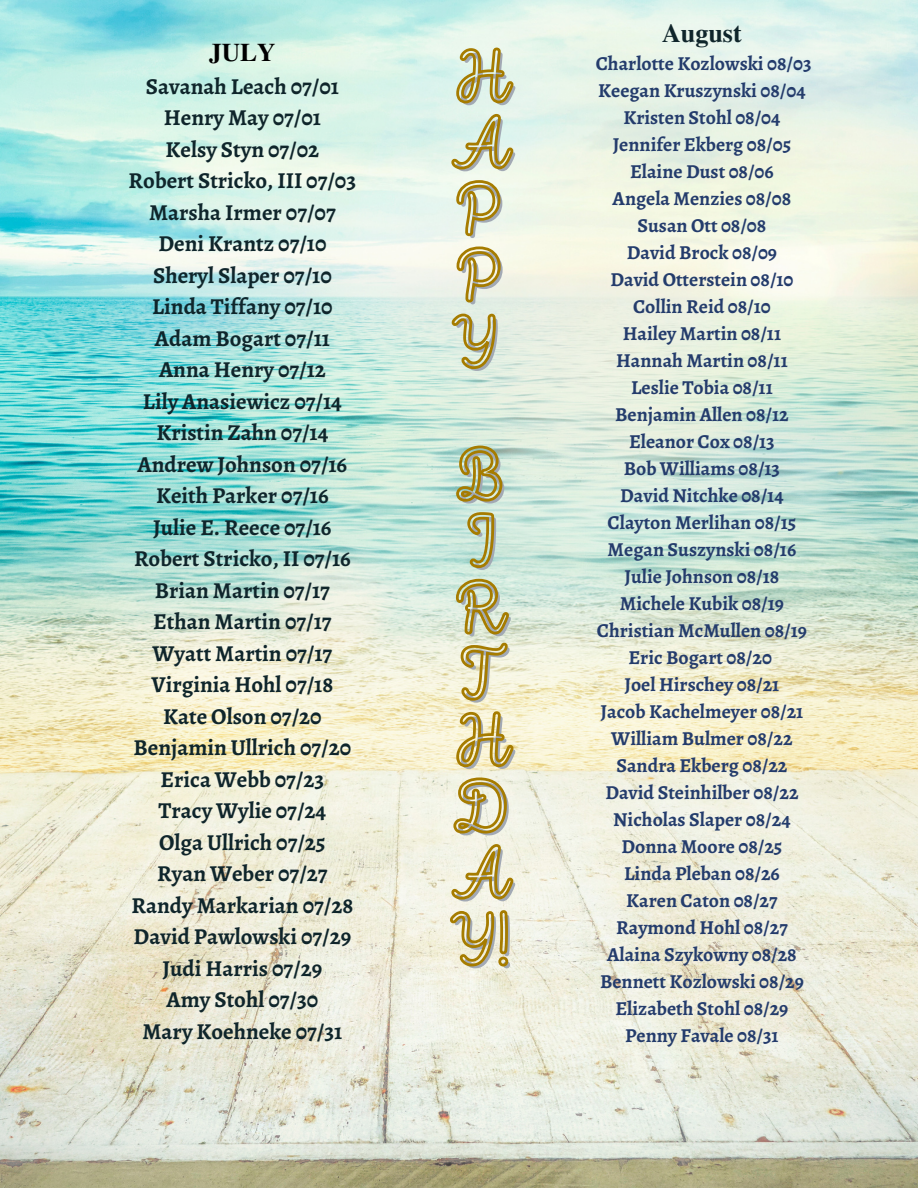
<style>
.page{position:relative;width:918px;height:1188px;background:#fff}
.page>*{position:absolute;margin:0;border:0;box-sizing:border-box;transform-origin:0 0}
.t1{font:74.25px/66.3px "Intro Script";color:#a2a9b4;text-align:justify}
.t2{font:700 26.1px "Te X Gyre Termes";color:#0f252b}
.t3{font:700 25.5px "Te X Gyre Termes";color:#000}
.t4{font:700 22.8px "Alegreya";color:#0f252b}
.t5{font:700 19.8px "Alegreya";color:#243c6c}
</style>
<div class="page">
<img style="left:0;top:0;width:918px;height:1188px">
<svg style="left:449px;top:46px;width:67px;height:324px"></svg>
<svg style="left:454px;top:444px;width:50px;height:59px"></svg>
<svg style="left:465px;top:511px;width:31px;height:58px"></svg>
<svg style="left:449px;top:577px;width:67px;height:392px"></svg>
<p class="t3" style="left:209px;top:32px;width:68px">JULY</p>
<p class="t4" style="left:146px;top:70px;width:195px">Savanah Leach 07/01</p>
<p class="t4" style="left:164px;top:102px;width:159px">Henry May 07/01</p>
<p class="t4" style="left:166px;top:133px;width:155px">Kelsy Styn 07/02</p>
<p class="t4" style="left:129px;top:165px;width:229px">Robert Stricko, III 07/03</p>
<p class="t4" style="left:149px;top:196px;width:188px">Marsha Irmer 07/07</p>
<p class="t4" style="left:158px;top:228px;width:170px">Deni Krantz 07/10</p>
<p class="t4" style="left:153px;top:259px;width:180px">Sheryl Slaper 07/10</p>
<p class="t4" style="left:152px;top:291px;width:182px">Linda Tiffany 07/10</p>
<p class="t4" style="left:155px;top:322px;width:177px">Adam Bogart 07/11</p>
<p class="t4" style="left:159px;top:354px;width:168px">Anna Henry 07/12</p>
<p class="t4" style="left:143px;top:385px;width:200px">Lily Anasiewicz 07/14</p>
<p class="t4" style="left:156px;top:417px;width:174px">Kristin Zahn 07/14</p>
<p class="t4" style="left:138px;top:448px;width:211px">Andrew Johnson 07/16</p>
<p class="t4" style="left:156px;top:480px;width:174px">Keith Parker 07/16</p>
<p class="t4" style="left:153px;top:511px;width:180px">Julie E. Reece 07/16</p>
<p class="t4" style="left:134px;top:543px;width:218px">Robert Stricko, II 07/16</p>
<p class="t4" style="left:155px;top:574px;width:177px">Brian Martin 07/17</p>
<p class="t4" style="left:153px;top:606px;width:180px">Ethan Martin 07/17</p>
<p class="t4" style="left:153px;top:637px;width:181px">Wyatt Martin 07/17</p>
<p class="t4" style="left:152px;top:669px;width:183px">Virginia Hohl 07/18</p>
<p class="t4" style="left:163px;top:700px;width:160px">Kate Olson 07/20</p>
<p class="t4" style="left:134px;top:732px;width:219px">Benjamin Ullrich 07/20</p>
<p class="t4" style="left:161px;top:763px;width:165px">Erica Webb 07/23</p>
<p class="t4" style="left:159px;top:795px;width:169px">Tracy Wylie 07/24</p>
<p class="t4" style="left:159px;top:826px;width:168px">Olga Ullrich 07/25</p>
<p class="t4" style="left:157px;top:858px;width:172px">Ryan Weber 07/27</p>
<p class="t4" style="left:131px;top:889px;width:223px">Randy Markarian 07/28</p>
<p class="t4" style="left:134px;top:921px;width:219px">David Pawlowski 07/29</p>
<p class="t4" style="left:163px;top:952px;width:161px">Judi Harris 07/29</p>
<p class="t4" style="left:167px;top:984px;width:153px">Amy Stohl 07/30</p>
<p class="t4" style="left:142px;top:1015px;width:201px">Mary Koehneke 07/31</p>
<p class="t1" style="left:454px;top:54px;width:57px">H A P P</p>
<p class="t1" style="left:449px;top:319px;width:50px">Y</p>
<p class="t1" style="left:448px;top:452px;width:68px;text-align:left">B<br>I<br>R<br>T<br>H<br>D<br>A<br>Y!</p>
<p class="t2" style="left:662px;top:13px;width:81px">August</p>
<p class="t5" style="left:596px;top:50px;width:217px">Charlotte Kozlowski 08/03</p>
<p class="t5" style="left:598px;top:77px;width:209px">Keegan Kruszynski 08/04</p>
<p class="t5" style="left:623px;top:104px;width:159px">Kristen Stohl 08/04</p>
<p class="t5" style="left:613px;top:131px;width:180px">Jennifer Ekberg 08/05</p>
<p class="t5" style="left:630px;top:158px;width:145px">Elaine Dust 08/06</p>
<p class="t5" style="left:613px;top:185px;width:180px">Angela Menzies 08/08</p>
<p class="t5" style="left:637px;top:212px;width:130px">Susan Ott 08/08</p>
<p class="t5" style="left:627px;top:239px;width:152px">David Brock 08/09</p>
<p class="t5" style="left:610px;top:266px;width:185px">David Otterstein 08/10</p>
<p class="t5" style="left:633px;top:293px;width:139px">Collin Reid 08/10</p>
<p class="t5" style="left:623px;top:320px;width:160px">Hailey Martin 08/11</p>
<p class="t5" style="left:616px;top:347px;width:173px">Hannah Martin 08/11</p>
<p class="t5" style="left:631px;top:374px;width:143px">Leslie Tobia 08/11</p>
<p class="t5" style="left:615px;top:401px;width:175px">Benjamin Allen 08/12</p>
<p class="t5" style="left:629px;top:428px;width:147px">Eleanor Cox 08/13</p>
<p class="t5" style="left:624px;top:455px;width:158px">Bob Williams 08/13</p>
<p class="t5" style="left:620px;top:482px;width:165px">David Nitchke 08/14</p>
<p class="t5" style="left:608px;top:509px;width:190px">Clayton Merlihan 08/15</p>
<p class="t5" style="left:608px;top:536px;width:190px">Megan Suszynski 08/16</p>
<p class="t5" style="left:625px;top:563px;width:156px">Julie Johnson 08/18</p>
<p class="t5" style="left:620px;top:590px;width:166px">Michele Kubik 08/19</p>
<p class="t5" style="left:597px;top:617px;width:212px">Christian McMullen 08/19</p>
<p class="t5" style="left:629px;top:644px;width:145px">Eric Bogart 08/20</p>
<p class="t5" style="left:625px;top:671px;width:156px">Joel Hirschey 08/21</p>
<p class="t5" style="left:601px;top:698px;width:204px">Jacob Kachelmeyer 08/21</p>
<p class="t5" style="left:611px;top:725px;width:183px">William Bulmer 08/22</p>
<p class="t5" style="left:616px;top:752px;width:173px">Sandra Ekberg 08/22</p>
<p class="t5" style="left:605px;top:779px;width:195px">David Steinhilber 08/22</p>
<p class="t5" style="left:613px;top:806px;width:179px">Nicholas Slaper 08/24</p>
<p class="t5" style="left:622px;top:833px;width:162px">Donna Moore 08/25</p>
<p class="t5" style="left:624px;top:860px;width:157px">Linda Pleban 08/26</p>
<p class="t5" style="left:626px;top:887px;width:153px">Karen Caton 08/27</p>
<p class="t5" style="left:616px;top:914px;width:173px">Raymond Hohl 08/27</p>
<p class="t5" style="left:607px;top:941px;width:191px">Alaina Szykowny 08/28</p>
<p class="t5" style="left:600px;top:968px;width:205px">Bennett Kozlowski 08/29</p>
<p class="t5" style="left:616px;top:995px;width:174px">Elizabeth Stohl 08/29</p>
<p class="t5" style="left:625px;top:1022px;width:155px">Penny Favale 08/31</p>
</div>
